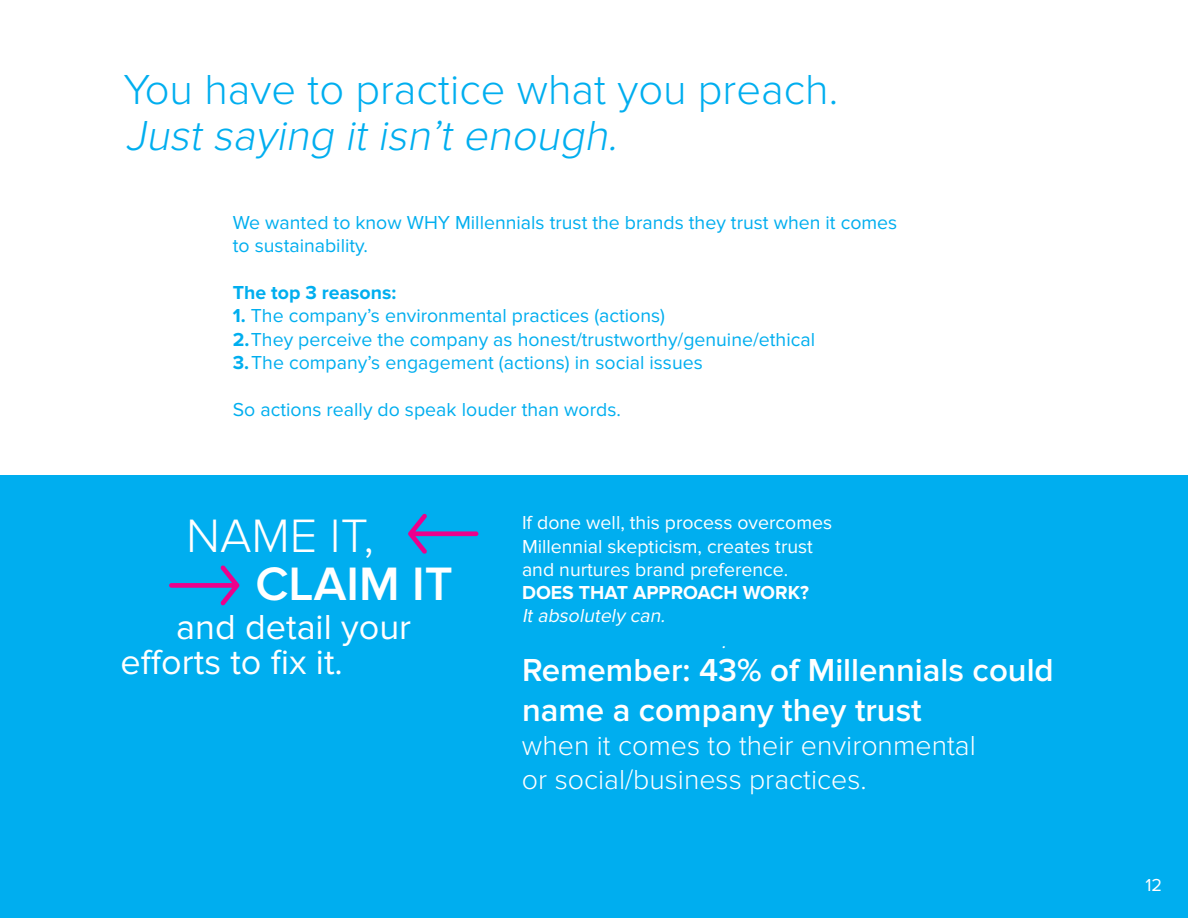
<style>
.page{position:relative;width:1188px;height:918px;background:#fff}
.page>*{position:absolute;margin:0;border:0;box-sizing:border-box;transform-origin:0 0}
.t1{font:300 48.6px "Proxima Nova";color:#fff}
.t2{font:600 48.6px "Proxima Nova";color:#fff}
.t3{font:300 43.5px "Proxima Nova";color:#00aeef}
.t4{font:italic 300 43.5px "Proxima Nova";color:#00aeef}
.t5{font:36px/34.5px "Proxima Nova";color:#fff}
.t6{font:600 33px/39.6px "Proxima Nova";color:#fff}
.t7{font:300 28.5px/34.2px "Proxima Nova";color:#fff}
.t8{font:19.5px/23.4px "Proxima Nova";color:#00aeef}
.t9{font:19.5px/23.4px "Proxima Nova";color:#fff}
.t10{font:700 19.5px "Proxima Nova";color:#fff}
.t11{font:italic 19.5px "Proxima Nova";color:#fff}
.t12{font:700 19.5px "Proxima Nova";color:#00aeef}
.t13{font:18px "Proxima Nova";color:#fff}
.s1{font-weight:700}
</style>
<div class="page">
<div style="left:0;top:475px;width:1188px;height:443px;background:#00aeef"></div>
<svg style="left:408px;top:514px;width:70px;height:40px"></svg>
<svg style="left:169px;top:565px;width:70px;height:41px"></svg>
<h2 class="t3" style="left:124px;top:64px;width:716px">You have to practice what you preach.</h2>
<h2 class="t4" style="left:125px;top:111px;width:502px">Justsaying itisn’tenough.</h2>
<p class="t8" style="left:233px;top:211px;width:666px">We wanted to know WHY Millennials trust the brands they trust when it comes to sustainability.</p>
<p class="t12" style="left:233px;top:281px;width:165px">The top 3 reasons:</p>
<p class="t8" style="left:233px;top:304px;width:584px"><span class="s1">1.</span> The company’s environmental practices (actions)<br><span class="s1">2.</span>They perceive the company as honest/trustworthy/genuine/ethical</p>
<p class="t8" style="left:233px;top:351px;width:471px"><span class="s1">3.</span> The company’s engagement (actions) in social issues</p>
<p class="t8" style="left:233px;top:398px;width:390px">So actions really do speak louder than words.</p>
<h1 class="t1" style="left:186px;top:508px;width:190px">NAME IT,</h1>
<h1 class="t2" style="left:255px;top:556px;width:199px">CLAIM IT</h1>
<h3 class="t5" style="left:121px;top:610px;width:292px;text-indent:56px">and detail your efforts to fix it.</h3>
<p class="t9" style="left:522px;top:511px;width:312px">If done well, this process overcomes<br>Millennial skepticism, creates trust and nurtures brand preference.</p>
<p class="t10" style="left:522px;top:582px;width:289px">DOES THAT APPROACH WORK?</p>
<p class="t11" style="left:522px;top:604px;width:149px">Itabsolutely can.</p>
<p class="t11" style="left:722px;top:631px;width:10px">.</p>
<h3 class="t6" style="left:522px;top:651px;width:533px">Remember: 43% of Millennials could name a company they trust</h3>
<h3 class="t7" style="left:522px;top:729px;width:455px">when it comes to their environmental or social/business practices.</h3>
<p class="t13" style="left:1146px;top:875px;width:18px">12</p>
</div>
